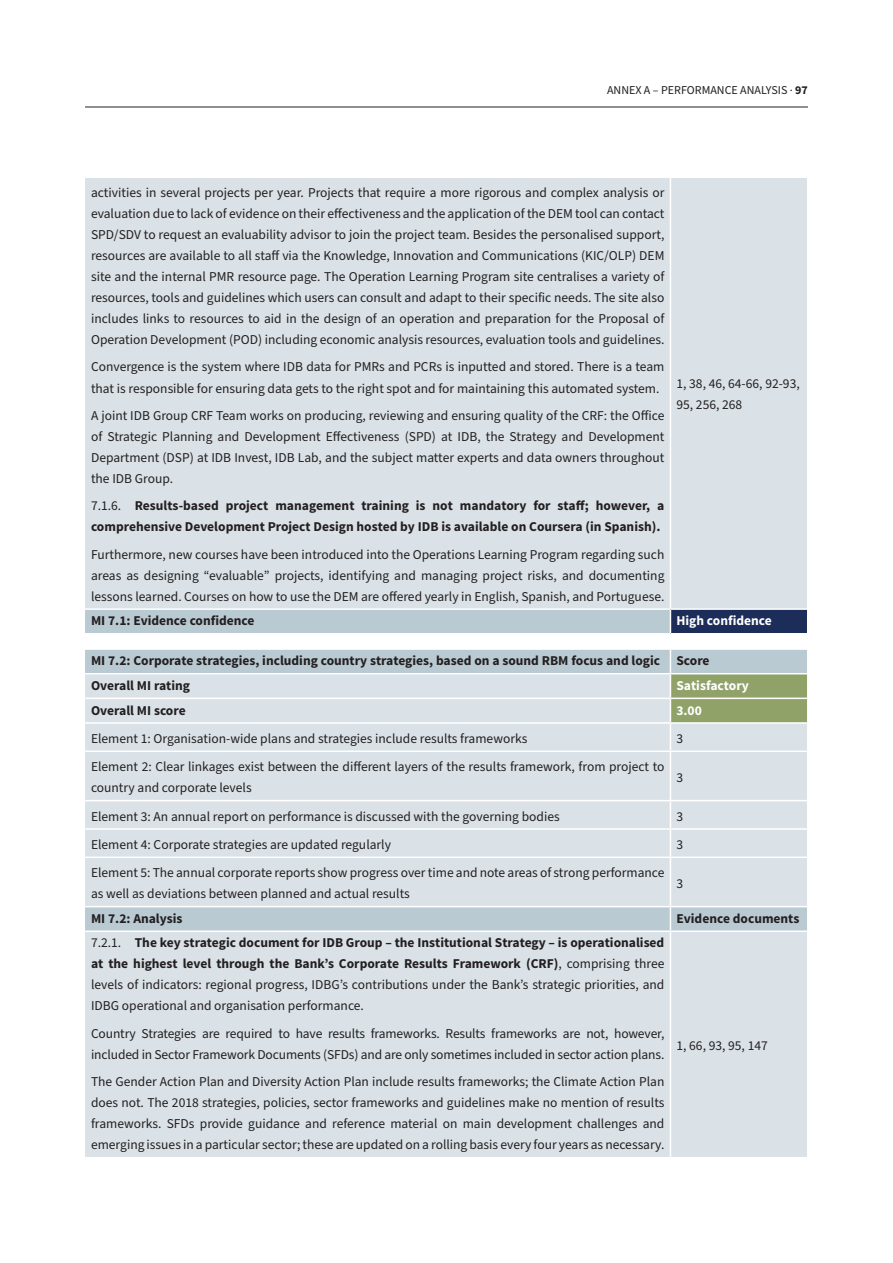
<style>
.page{position:relative;width:893px;height:1263px;background:#fff}
.page>*{position:absolute;margin:0;border:0;box-sizing:border-box;transform-origin:0 0}
.t1{font:13.5px/21px "Source Sans Pro";color:#231f20;text-align:justify}
.t2{font:700 13.5px/21px "Source Sans Pro";color:#231f20}
.t3{font:700 13.5px "Source Sans Pro";color:#fff}
.t4{font:12px "Source Sans Pro";color:#231f20}
.s1{font-weight:700}
.s2{font-weight:400}
</style>
<div class="page">
<hr style="left:85px;top:107px;width:723px;height:1px;background:#231f20">
<div style="left:85px;top:178px;width:722px;height:979px;background:#dae2e7"></div>
<svg style="left:85px;top:610px;width:722px;height:320px;background:#d4dee3"></svg>
<hr style="left:670px;top:178px;width:1px;height:430px;background:#fff">
<hr style="left:85px;top:608px;width:585px;height:2px;background:#fff">
<hr style="left:670px;top:608px;width:137px;height:2px;background:#fff">
<hr style="left:85px;top:633px;width:585px;height:1px;background:#fff">
<hr style="left:85px;top:648px;width:585px;height:2px;background:#fff">
<hr style="left:85px;top:673px;width:585px;height:1px;background:#fff">
<hr style="left:85px;top:698px;width:585px;height:1px;background:#fff">
<hr style="left:85px;top:722px;width:585px;height:2px;background:#fff">
<svg style="left:670px;top:610px;width:137px;height:140px;background:#a3b0a6"></svg>
<hr style="left:85px;top:750px;width:585px;height:2px;background:#fff">
<hr style="left:670px;top:750px;width:137px;height:2px;background:#fff">
<hr style="left:670px;top:752px;width:1px;height:48px;background:#fff">
<hr style="left:85px;top:800px;width:585px;height:1px;background:#fff">
<hr style="left:670px;top:800px;width:137px;height:1px;background:#fff">
<hr style="left:85px;top:828px;width:585px;height:2px;background:#fff">
<hr style="left:670px;top:828px;width:137px;height:2px;background:#fff">
<svg style="left:670px;top:801px;width:1px;height:55px"></svg>
<hr style="left:85px;top:856px;width:585px;height:2px;background:#fff">
<hr style="left:670px;top:856px;width:137px;height:2px;background:#fff">
<hr style="left:670px;top:858px;width:1px;height:48px;background:#fff">
<hr style="left:85px;top:906px;width:585px;height:1px;background:#fff">
<hr style="left:670px;top:906px;width:137px;height:1px;background:#fff">
<svg style="left:670px;top:907px;width:1px;height:23px"></svg>
<hr style="left:85px;top:930px;width:585px;height:2px;background:#fff">
<hr style="left:670px;top:930px;width:137px;height:2px;background:#fff">
<hr style="left:670px;top:932px;width:1px;height:225px;background:#fff">
<p class="t4" style="left:607px;top:82px;width:202px">ANNEX A – PERFORMANCE ANALYSIS . <span class="s1">97</span></p>
<p class="t1" style="left:91px;top:182px;width:575px">activities in several projects per year. Projects that require a more rigorous and complex analysis or evaluation due to lack of evidence on their effectiveness and the application of the DEM tool can contact SPD/SDV to request an evaluability advisor to join the project team. Besides the personalised support, resources are available to all staff via the Knowledge, Innovation and Communications (KIC/OLP) DEM site and the internal PMR resource page. The Operation Learning Program site centralises a variety of resources, tools and guidelines which users can consult and adapt to their specific needs. The site also includes links to resources to aid in the design of an operation and preparation for the Proposal of Operation Development (POD) including economic analysis resources, evaluation tools and guidelines.</p>
<p class="t1" style="left:91px;top:357px;width:575px">Convergence is the system where IDB data for PMRs and PCRs is inputted and stored. There is a team that is responsible for ensuring data gets to the right spot and for maintaining this automated system.</p>
<p class="t1" style="left:91px;top:405px;width:575px">A joint IDB Group CRF Team works on producing, reviewing and ensuring quality of the CRF: the Office of Strategic Planning and Development Effectiveness (SPD) at IDB, the Strategy and Development Department (DSP) at IDB Invest, IDB Lab, and the subject matter experts and data owners throughout the IDB Group.</p>
<p class="t2" style="left:91px;top:496px;width:575px"><span class="s2">7.1.6.</span> Results-based project management training is not mandatory for staff; however, a comprehensive Development Project Design hosted by IDB is available on Coursera (in Spanish).</p>
<p class="t1" style="left:91px;top:544px;width:575px">Furthermore, new courses have been introduced into the Operations Learning Program regarding such areas as designing “evaluable” projects, identifying and managing project risks, and documenting lessons learned. Courses on how to use the DEM are offered yearly in English, Spanish, and Portuguese.</p>
<p class="t1" style="left:676px;top:374px;width:125px">1, 38, 46, 64-66, 92-93,<br>95, 256, 268</p>
<p class="t2" style="left:91px;top:611px;width:165px">MI 7.1: Evidence confidence</p>
<p class="t3" style="left:676px;top:612px;width:97px">High confidence</p>
<p class="t2" style="left:91px;top:649px;width:620px;line-height:24.6px">MI 7.2: Corporate strategies, including country strategies, based on a sound RBM focus and logic Score<br>Overall MI rating</p>
<p class="t3" style="left:676px;top:677px;width:74px">Satisfactory</p>
<p class="t2" style="left:91px;top:700px;width:96px">Overall MI score</p>
<p class="t3" style="left:676px;top:701px;width:27px">3.00</p>
<p class="t1" style="left:91px;top:728px;width:438px">Element 1: Organisation-wide plans and strategies include results frameworks</p>
<p class="t1" style="left:676px;top:728px;width:8px">3</p>
<p class="t1" style="left:91px;top:757px;width:575px">Element 2: Clear linkages exist between the different layers of the results framework, from project to country and corporate levels</p>
<p class="t1" style="left:676px;top:767px;width:8px">3</p>
<p class="t1" style="left:91px;top:806px;width:470px">Element 3: An annual report on performance is discussed with the governing bodies</p>
<p class="t1" style="left:676px;top:806px;width:8px">3</p>
<p class="t1" style="left:91px;top:834px;width:301px">Element 4: Corporate strategies are updated regularly</p>
<p class="t1" style="left:676px;top:834px;width:8px">3</p>
<p class="t1" style="left:91px;top:863px;width:575px">Element 5: The annual corporate reports show progress over time and note areas of strong performance as well as deviations between planned and actual results</p>
<p class="t1" style="left:676px;top:873px;width:8px">3</p>
<p class="t2" style="left:91px;top:908px;width:93px">MI 7.2: Analysis</p>
<p class="t2" style="left:676px;top:908px;width:124px">Evidence documents</p>
<p class="t1" style="left:91px;top:933px;width:575px">7.2.1. <span class="s1">The key strategic document for IDB Group – the Institutional Strategy – is operationalised at the highest level through the Bank’s Corporate Results Framework (CRF)</span>, comprising three levels of indicators: regional progress, IDBG’s contributions under the Bank’s strategic priorities, and IDBG operational and organisation performance.</p>
<p class="t1" style="left:91px;top:1023px;width:575px">Country Strategies are required to have results frameworks. Results frameworks are not, however, included in Sector Framework Documents (SFDs) and are only sometimes included in sector action plans.</p>
<p class="t1" style="left:91px;top:1072px;width:575px">The Gender Action Plan and Diversity Action Plan include results frameworks; the Climate Action Plan does not. The 2018 strategies, policies, sector frameworks and guidelines make no mention of results frameworks. SFDs provide guidance and reference material on main development challenges and emerging issues in a particular sector; these are updated on a rolling basis every four years as necessary.</p>
<p class="t1" style="left:676px;top:1036px;width:93px">1, 66, 93, 95, 147</p>
</div>
